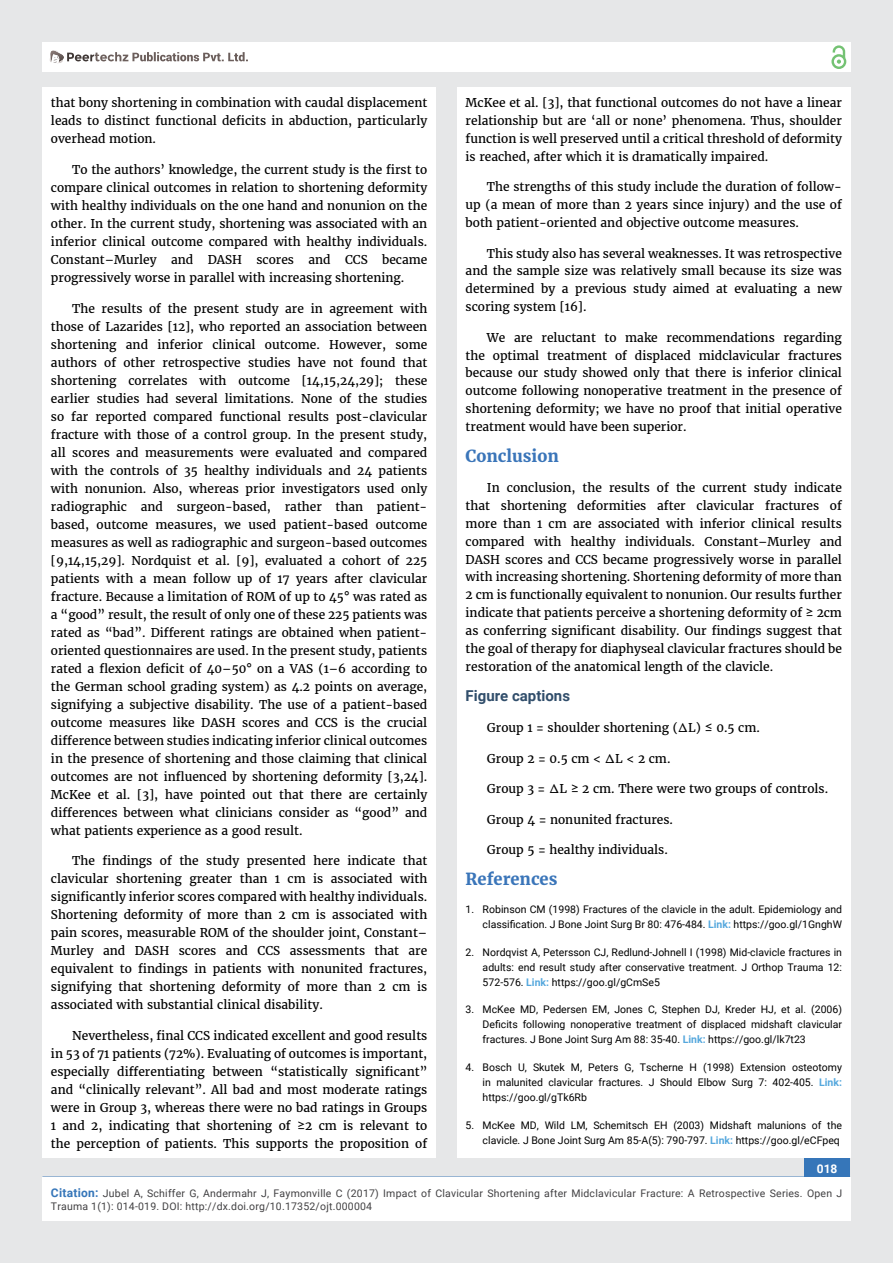
<style>
.page{position:relative;width:893px;height:1263px;background:#e6e7e8}
.page>*{position:absolute;margin:0;border:0;box-sizing:border-box;transform-origin:0 0}
.t1{font:700 16.5px "Merriweather";color:#3a75b9}
.t2{font:700 15px "Roboto";color:#314e6b}
.t3{font:12px/18px "Merriweather";color:#000;text-align:justify}
.t4{font:700 12px "Roboto";color:#fff}
.t5{font:10.5px/15px "Roboto";color:#000;text-align:justify}
.t6{font:10.5px/13.5px "Roboto";letter-spacing:.02em;color:#414042}
.s1{font-weight:700;color:#56a8dd}
.s2{font-weight:700;font-size:12px;color:#3676b9}
</style>
<div class="page">
<div style="left:42px;top:43px;width:808px;height:29px;background:#fff"></div>
<div style="left:831px;top:54px;width:15px;height:15px;border:2px solid #74c273;border-radius:50%"></div>
<svg style="left:831px;top:45px;width:15px;height:19px"></svg>
<div style="left:804px;top:1157px;width:46px;height:43px;background:#3676b9"></div>
<svg style="left:49px;top:50px;width:199px;height:14px"></svg>
<div style="left:42px;top:1177px;width:809px;height:43px;background:#fff"></div>
<div style="left:42px;top:87px;width:394px;height:1070px;background:#fff"></div>
<div style="left:457px;top:87px;width:393px;height:1070px;background:#fff"></div>
<p class="t3" style="left:51px;top:94px;width:378px">that bony shortening in combination with caudal displacement leads to distinct functional deficits in abduction, particularly overhead motion.</p>
<p class="t3" style="left:51px;top:161px;width:378px;text-indent:21px">To the authors’ knowledge, the current study is the first to compare clinical outcomes in relation to shortening deformity with healthy individuals on the one hand and nonunion on the other. In the current study, shortening was associated with an inferior clinical outcome compared with healthy individuals.<br>Constant–Murley and DASH scores and CCS became progressively worse in parallel with increasing shortening.</p>
<p class="t3" style="left:51px;top:299px;width:378px;text-indent:21px">The results of the present study are in agreement with those of Lazarides [12], who reported an association between shortening and inferior clinical outcome. However, some authors of other retrospective studies have not found that shortening correlates with outcome [14,15,24,29]; these earlier studies had several limitations. None of the studies so far reported compared functional results post-clavicular fracture with those of a control group. In the present study, all scores and measurements were evaluated and compared with the controls of 35 healthy individuals and 24 patients with nonunion. Also, whereas prior investigators used only radiographic and surgeon-based, rather than patient&shy;based, outcome measures, we used patient-based outcome measures as well as radiographic and surgeon-based outcomes [9,14,15,29]. Nordquist et al. [9], evaluated a cohort of 225 patients with a mean follow up of 17 years after clavicular fracture. Because a limitation of ROM of up to 45° was rated as a “good” result, the result of only one of these 225 patients was rated as “bad”. Different ratings are obtained when patient&shy;oriented questionnaires are used. In the present study, patients rated a flexion deficit of 40–50° on a VAS (1–6 according to the German school grading system) as 4.2 points on average, signifying a subjective disability. The use of a patient-based outcome measures like DASH scores and CCS is the crucial difference between studies indicating inferior clinical outcomes in the presence of shortening and those claiming that clinical outcomes are not influenced by shortening deformity [3,24].<br>McKee et al. [3], have pointed out that there are certainly differences between what clinicians consider as “good” and what patients experience as a good result.</p>
<p class="t3" style="left:51px;top:852px;width:378px;text-indent:21px">The findings of the study presented here indicate that clavicular shortening greater than 1 cm is associated with significantly inferior scores compared with healthy individuals.<br>Shortening deformity of more than 2 cm is associated with pain scores, measurable ROM of the shoulder joint, Constant– Murley and DASH scores and CCS assessments that are equivalent to findings in patients with nonunited fractures, signifying that shortening deformity of more than 2 cm is associated with substantial clinical disability.</p>
<p class="t3" style="left:51px;top:1027px;width:378px;text-indent:21px">Nevertheless, final CCS indicated excellent and good results in 53 of 71 patients (72%). Evaluating of outcomes is important, especially differentiating between “statistically significant” and “clinically relevant”. All bad and most moderate ratings were in Group 3, whereas there were no bad ratings in Groups 1 and 2, indicating that shortening of ≥2 cm is relevant to the perception of patients. This supports the proposition of</p>
<p class="t3" style="left:466px;top:94px;width:378px">McKee et al. [3], that functional outcomes do not have a linear relationship but are ‘all or none’ phenomena. Thus, shoulder function is well preserved until a critical threshold of deformity is reached, after which it is dramatically impaired.</p>
<p class="t3" style="left:466px;top:178px;width:378px;text-indent:21px">The strengths of this study include the duration of follow&shy;up (a mean of more than 2 years since injury) and the use of both patient-oriented and objective outcome measures.</p>
<p class="t3" style="left:466px;top:244px;width:378px;text-indent:21px">This study also has several weaknesses. It was retrospective and the sample size was relatively small because its size was determined by a previous study aimed at evaluating a new scoring system [16].</p>
<p class="t3" style="left:466px;top:328px;width:378px;text-indent:21px">We are reluctant to make recommendations regarding the optimal treatment of displaced midclavicular fractures because our study showed only that there is inferior clinical outcome following nonoperative treatment in the presence of shortening deformity; we have no proof that initial operative treatment would have been superior.</p>
<h1 class="t1" style="left:466px;top:445px;width:95px">Conclusion</h1>
<p class="t3" style="left:466px;top:479px;width:378px;text-indent:21px">In conclusion, the results of the current study indicate that shortening deformities after clavicular fractures of more than 1 cm are associated with inferior clinical results compared with healthy individuals. Constant–Murley and DASH scores and CCS became progressively worse in parallel with increasing shortening. Shortening deformity of more than 2 cm is functionally equivalent to nonunion. Our results further indicate that patients perceive a shortening deformity of ≥ 2cm as conferring significant disability. Our findings suggest that the goal of therapy for diaphyseal clavicular fractures should be restoration of the anatomical length of the clavicle.</p>
<p class="t2" style="left:466px;top:687px;width:106px">Figure captions</p>
<p class="t3" style="left:487px;top:719px;width:274px">Group 1 = shoulder shortening (∆L) ≤ 0.5 cm.</p>
<p class="t3" style="left:487px;top:749px;width:185px">Group 2 = 0.5 cm &lt; ∆L &lt; 2 cm.</p>
<p class="t3" style="left:487px;top:780px;width:343px">Group 3 = ∆L ≥ 2 cm. There were two groups of controls.</p>
<p class="t3" style="left:487px;top:811px;width:188px">Group 4 = nonunited fractures.</p>
<p class="t3" style="left:487px;top:841px;width:183px">Group 5 = healthy individuals.</p>
<h1 class="t1" style="left:466px;top:869px;width:93px">References</h1>
<p class="t5" style="left:466px;top:902px;width:378px;text-align:right">1. Robinson CM (1998) Fractures of the clavicle in the adult. Epidemiology and classification. J Bone Joint Surg Br 80: 476-484. <span class="s1">Link:</span> https://goo.gl/1GnghW</p>
<p class="t5" style="left:483px;top:945px;width:361px;text-indent:-17px">2. Nordqvist A, Petersson CJ, Redlund-Johnell I (1998) Mid-clavicle fractures in adults: end result study after conservative treatment. J Orthop Trauma 12:<br>572-576. <span class="s1">Link:</span> https://goo.gl/gCmSe5</p>
<p class="t5" style="left:483px;top:1002px;width:361px;text-indent:-17px">3. McKee MD, Pedersen EM, Jones C, Stephen DJ, Kreder HJ, et al. (2006)<br>Deficits following nonoperative treatment of displaced midshaft clavicular fractures. J Bone Joint Surg Am 88: 35-40. <span class="s1">Link:</span> https://goo.gl/lk7t23</p>
<p class="t5" style="left:483px;top:1060px;width:361px;text-indent:-17px">4. Bosch U, Skutek M, Peters G, Tscherne H (1998) Extension osteotomy in malunited clavicular fractures. J Should Elbow Surg 7: 402-405. <span class="s1">Link: </span>https://goo.gl/gTk6Rb</p>
<p class="t5" style="left:466px;top:1118px;width:378px;text-align:right">5. McKee MD, Wild LM, Schemitsch EH (2003) Midshaft malunions of the clavicle. J Bone Joint Surg Am 85-A(5): 790-797. <span class="s1">Link:</span> https://goo.gl/eCFpeq</p>
<p class="t4" style="left:817px;top:1162px;width:22px">018</p>
<p class="t6" style="left:51px;top:1186px;width:793px"><span class="s2">Citation:</span> Jubel A, Schiffer G, Andermahr J, Faymonville C (2017) Impact of Clavicular Shortening after Midclavicular Fracture: A Retrospective Series. Open J<br>Trauma 1(1): 014-019. DOI: http://dx.doi.org/10.17352/ojt.000004</p>
</div>
